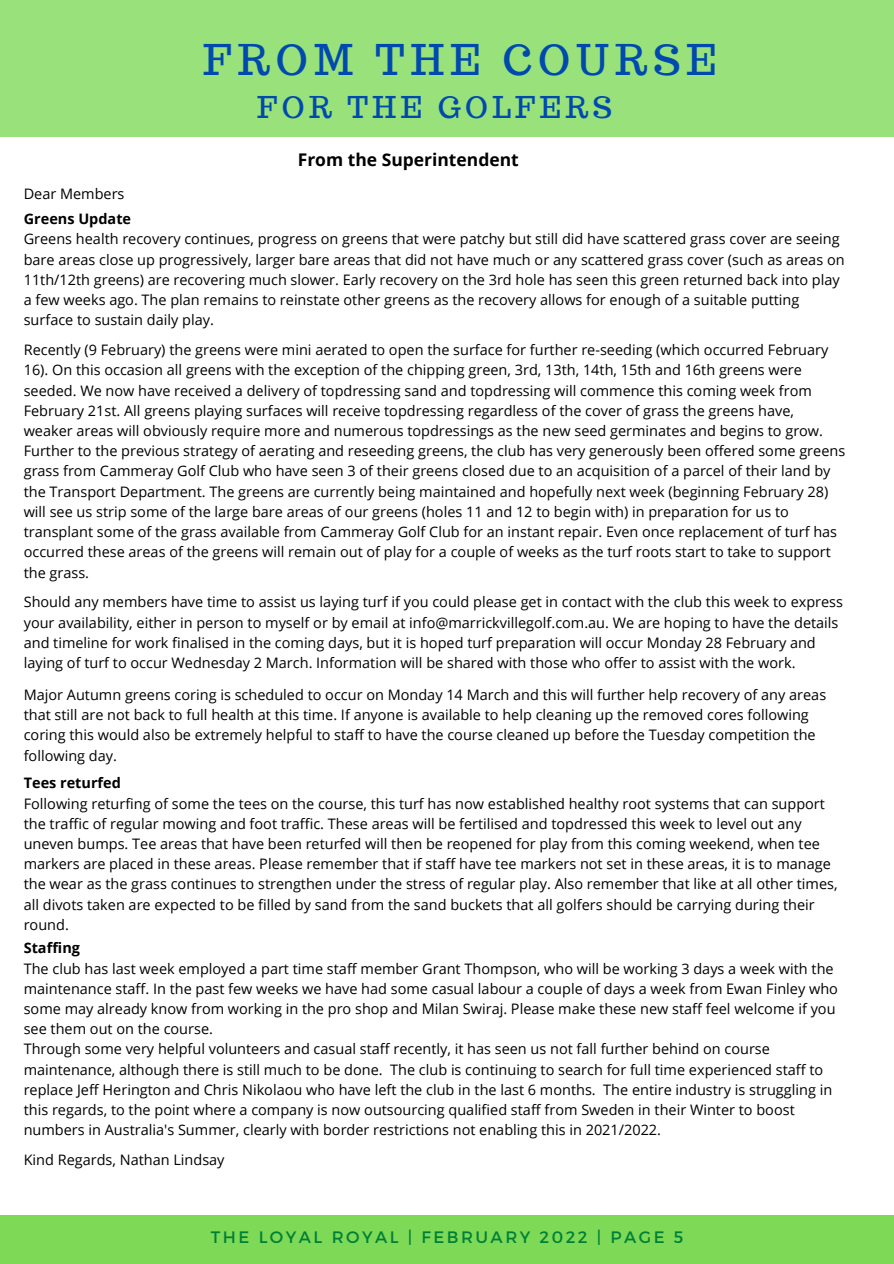
<style>
.page{position:relative;width:894px;height:1264px;background:#fff}
.page>*{position:absolute;margin:0;border:0;box-sizing:border-box;transform-origin:0 0}
.t1{font:41.4px "Trocchi";letter-spacing:.15em;color:#004aad}
.t2{font:29.4px "Trocchi";letter-spacing:.15em;color:#004aad}
.t3{font:700 17.4px "Open Sans";color:#000}
.t4{font:16.5px "Montserrat";letter-spacing:.15em;color:#008037}
.t5{font:14.4px/20.2px "Open Sans";color:#000}
.t6{font:700 14.4px "Open Sans";color:#000}
</style>
<div class="page">
<div style="left:0;top:0;width:893px;height:137px;background:#99e17b"></div>
<div style="left:0;top:1214px;width:893px;height:49px;background:#7ed957"></div>
<p class="t1" style="left:203px;top:33px;width:515px">FROM THE COURSE</p>
<p class="t2" style="left:257px;top:88px;width:356px">FOR THE GOLFERS</p>
<p class="t3" style="left:298px;top:147px;width:222px">From the Superintendent</p>
<p class="t5" style="left:24px;top:183px;width:102px">Dear Members</p>
<p class="t6" style="left:24px;top:209px;width:109px">Greens Update</p>
<p class="t5" style="left:24px;top:229px;width:822px">Greens health recovery continues, progress on greens that were patchy but still did have scattered grass cover are seeing bare areas close up progressively, larger bare areas that did not have much or any scattered grass cover (such as areas on 11th/12th greens) are recovering much slower. Early recovery on the 3rd hole has seen this green returned back into play a few weeks ago. The plan remains to reinstate other greens as the recovery allows for enough of a suitable putting surface to sustain daily play.</p>
<p class="t5" style="left:24px;top:339px;width:805px">Recently (9 February) the greens were mini aerated to open the surface for further re-seeding (which occurred February 16). On this occasion all greens with the exception of the chipping green, 3rd, 13th, 14th, 15th and 16th greens were seeded. We now have received a delivery of topdressing sand and topdressing will commence this coming week from February 21st. All greens playing surfaces will receive topdressing regardless of the cover of grass the greens have, weaker areas will obviously require more and numerous topdressings as the new seed germinates and begins to grow.</p>
<p class="t5" style="left:24px;top:440px;width:822px">Further to the previous strategy of aerating and reseeding greens, the club has very generously been offered some greens grass from Cammeray Golf Club who have seen 3 of their greens closed due to an acquisition of a parcel of their land by the Transport Department. The greens are currently being maintained and hopefully next week (beginning February 28) will see us strip some of the large bare areas of our greens (holes 11 and 12 to begin with) in preparation for us to transplant some of the grass available from Cammeray Golf Club for an instant repair. Even once replacement of turf has occurred these areas of the greens will remain out of play for a couple of weeks as the turf roots start to take to support the grass.</p>
<p class="t5" style="left:24px;top:591px;width:820px">Should any members have time to assist us laying turf if you could please get in contact with the club this week to express your availability, either in person to myself or by email at info@marrickvillegolf.com.au. We are hoping to have the details and timeline for work finalised in the coming days, but it is hoped turf preparation will occur Monday 28 February and laying of turf to occur Wednesday 2 March. Information will be shared with those who offer to assist with the work.</p>
<p class="t5" style="left:24px;top:684px;width:803px">Major Autumn greens coring is scheduled to occur on Monday 14 March and this will further help recovery of any areas that still are not back to full health at this time. If anyone is available to help cleaning up the removed cores following coring this would also be extremely helpful to staff to have the course cleaned up before the Tuesday competition the following day.</p>
<p class="t6" style="left:24px;top:773px;width:99px">Tees returfed</p>
<p class="t5" style="left:24px;top:792px;width:815px">Following returfing of some the tees on the course, this turf has now established healthy root systems that can support the traffic of regular mowing and foot traffic. These areas will be fertilised and topdressed this week to level out any uneven bumps. Tee areas that have been returfed will then be reopened for play from this coming weekend, when tee markers are placed in these areas. Please remember that if staff have tee markers not set in these areas, it is to manage the wear as the grass continues to strengthen under the stress of regular play. Also remember that like at all other times, all divots taken are expected to be filled by sand from the sand buckets that all golfers should be carrying during their round.</p>
<p class="t6" style="left:24px;top:937px;width:58px">Staffing</p>
<p class="t5" style="left:24px;top:957px;width:815px">The club has last week employed a part time staff member Grant Thompson, who will be working 3 days a week with the maintenance staff. In the past few weeks we have had some casual labour a couple of days a week from Ewan Finley who some may already know from working in the pro shop and Milan Swiraj. Please make these new staff feel welcome if you see them out on the course.</p>
<p class="t5" style="left:24px;top:1038px;width:809px">Through some very helpful volunteers and casual staff recently, it has seen us not fall further behind on course maintenance, although there is still much to be done. The club is continuing to search for full time experienced staff to replace Jeff Herington and Chris Nikolaou who have left the club in the last 6 months. The entire industry is struggling in this regards, to the point where a company is now outsourcing qualified staff from Sweden in their Winter to boost numbers in Australia's Summer, clearly with border restrictions not enabling this in 2021/2022.</p>
<p class="t5" style="left:24px;top:1149px;width:202px">Kind Regards, Nathan Lindsay</p>
<p class="t4" style="left:211px;top:1226px;width:474px">THE LOYAL ROYAL | FEBRUARY 2022 | PAGE 5</p>
</div>
